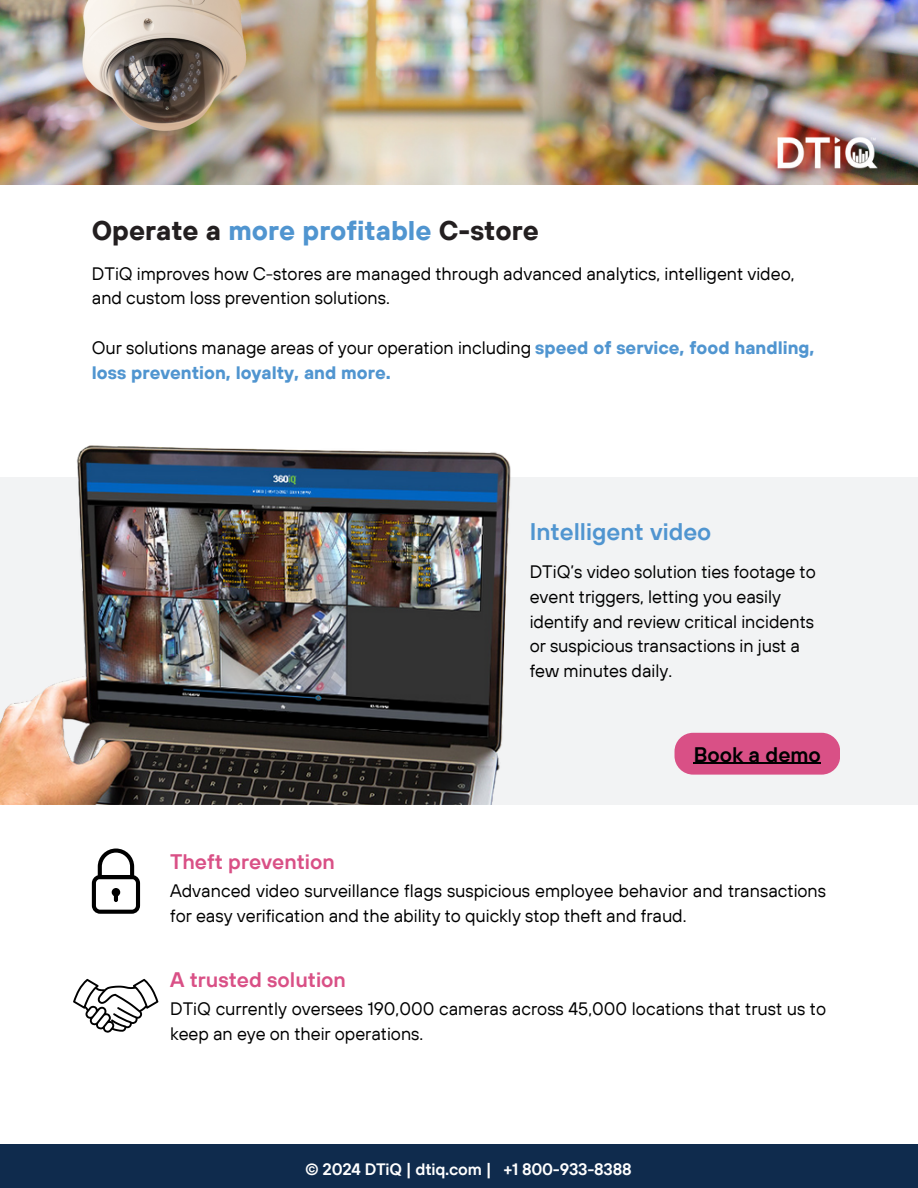
<style>
.page{position:relative;width:918px;height:1188px;background:#fff}
.page>*{position:absolute;margin:0;border:0;box-sizing:border-box;transform-origin:0 0}
.t1{font:700 27px "TT Hoves Pro";color:#231f20}
.t2{font:24px "TT Hoves Pro Dm Bd";color:#5095d0}
.t3{font:21px "TT Hoves Pro Dm Bd";color:#d95086}
.t4{font:21px "TT Hoves Pro Dm Bd";color:#000}
.t5{font:18px/24.8px "TT Hoves Pro";color:#000}
.t6{font:700 18px/24.8px "TT Hoves Pro";color:#5095d0}
.t7{font:16.5px "TT Hoves Pro Dm Bd";letter-spacing:-.015em;color:#fff}
.s1{color:#5095d0}
.s2{font-weight:400;color:#000}
</style>
<div class="page">
<div style="left:0;top:1145px;width:918px;height:43px;background:#0f2b4d"></div>
<img style="left:0;top:0;width:918px;height:184px">
<img style="left:41px;top:0;width:278px;height:185px">
<img style="left:775px;top:137px;width:103px;height:31px">
<div style="left:0;top:477px;width:918px;height:328px;background:#f2f3f4"></div>
<img style="left:0;top:445px;width:511px;height:360px">
<div style="left:675px;top:733px;width:165px;height:41px;background:#d95086;border-radius:19px"></div>
<svg style="left:92px;top:849px;width:48px;height:65px"></svg>
<svg style="left:73px;top:979px;width:85px;height:54px"></svg>
<hr style="left:694px;top:763px;width:127px;height:1px;background:#000">
<p class="t1" style="left:92px;top:213px;width:449px">Operate a <span class="s1">more profitable</span> C-store</p>
<p class="t5" style="left:92px;top:261px;width:704px">DTiQ improves how C-stores are managed through advanced analytics, intelligent video, and custom loss prevention solutions.</p>
<p class="t6" style="left:92px;top:335px;width:724px"><span class="s2">Our solutions manage areas of your operation including</span> speed of service, food handling, loss prevention, loyalty, and more.</p>
<p class="t2" style="left:530px;top:516px;width:183px">Intelligent video</p>
<p class="t5" style="left:530px;top:559px;width:288px">DTiQ’s video solution ties footage to event triggers, letting you easily identify and review critical incidents or suspicious transactions in just a few minutes daily.</p>
<h3 class="t4" style="left:694px;top:741px;width:129px">Book a demo</h3>
<p class="t3" style="left:170px;top:848px;width:166px">Theft prevention</p>
<p class="t5" style="left:170px;top:878px;width:658px">Advanced video surveillance flags suspicious employee behavior and transactions for easy verification and the ability to quickly stop theft and fraud.</p>
<h3 class="t3" style="left:170px;top:966px;width:177px">A trusted solution</h3>
<p class="t5" style="left:170px;top:996px;width:658px">DTiQ currently oversees 190,000 cameras across 45,000 locations that trust us to keep an eye on their operations.</p>
<h2 class="t7" style="left:305px;top:1158px;width:328px">© 2024 DTiQ | dtiq.com | +1 800-933-8388</h2>
</div>
